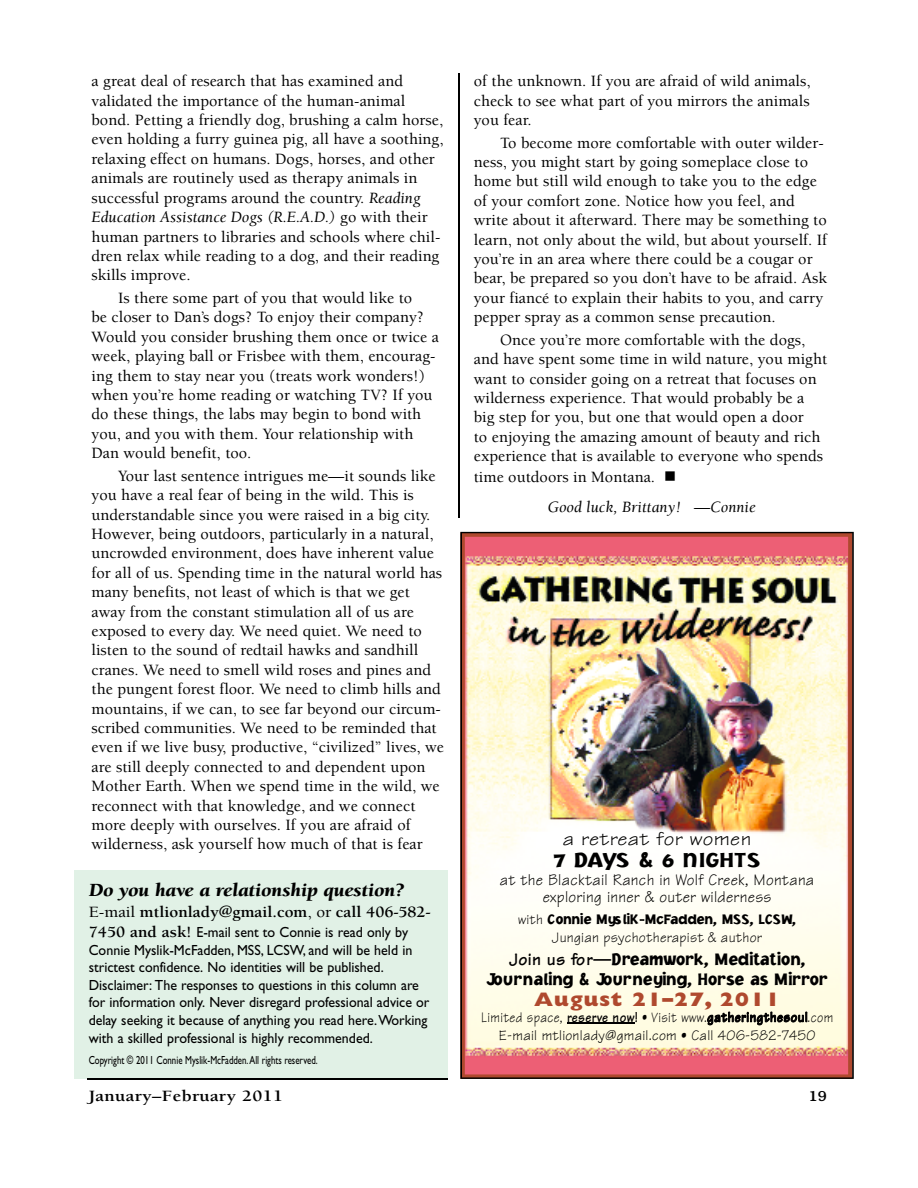
<style>
.page{position:relative;width:918px;height:1188px;background:#fff}
.page>*{position:absolute;margin:0;border:0;box-sizing:border-box;transform-origin:0 0}
.t1{font:900 21.3px "Jacoby ICG";letter-spacing:.015em;color:#000;scale:1.13 1}
.t2{font:19.65px "Tekton";letter-spacing:.015em;color:#000;scale:1.13 1}
.t3{font:800 19.65px "Gill Sans";letter-spacing:.04em;color:#af492e;scale:1.08 1}
.t4{font:italic 900 19.05px "Berkeley";color:#000;scale:1.05 1}
.t5{font:900 17.4px/19.8px "Jacoby ICG";letter-spacing:.015em;color:#000;text-align:center}
.t6{font:16.35px/17.4px "Tekton";letter-spacing:.02em;color:#000;text-align:center}
.t7{font:500 16.2px/19.4px "Berkeley";color:#000}
.t8{font:700 16.2px "Berkeley";color:#000;scale:1.05 1}
.t9{font:italic 16.2px "Berkeley";color:#000}
.t10{font:700 16.2px "Berkeley";letter-spacing:.02em;color:#000;scale:1.15 1}
.t11{font:14.7px/17.7px "Gill Sans";color:#000;scale:.95 1}
.t12{font:14.7px/17.9px "Tekton";letter-spacing:.02em;color:#000;text-align:center;scale:.89 1}
.t13{font:14.7px "Tekton";letter-spacing:.02em;color:#000}
.t14{font:500 14.7px "Bookman";color:#000}
.t15{font:900 14.55px "Jacoby ICG";letter-spacing:.015em;color:#000}
.t16{font:11.7px "Gill Sans";color:#000;scale:.75 1}
.s1{font-weight:400;font-style:italic}
.s2{font-weight:500}
.s3{font-family:"Berkeley";font-weight:700;font-size:16.2px}
.s4{font-family:"Tekton";font-weight:400}
.s5{font-family:"Tekton";font-weight:700;font-size:18px}
.s6{font-weight:700}
</style>
<div class="page">
<div style="left:74px;top:870px;width:373px;height:209px;background:#e1f1e6"></div>
<hr style="left:87px;top:1078px;width:360px;height:2px;background:#000">
<img style="left:460px;top:532px;width:394px;height:547px">
<svg style="left:567px;top:1023px;width:35px;height:1px"></svg>
<hr style="left:602px;top:1023px;width:33px;height:1px;background:#000">
<hr style="left:458px;top:73px;width:2px;height:445px;background:#000">
<p class="t7" style="left:92px;top:73px;width:354px">a great deal of research that has examined and validated the importance of the human-animal bond. Petting a friendly dog, brushing a calm horse, even holding a furry guinea pig, all have a soothing, relaxing effect on humans. Dogs, horses, and other animals are routinely used as therapy animals in successful programs around the country. <span class="s1">Reading Education Assistance Dogs (R.E.A.D.)</span> go with their human partners to libraries and schools where chil&shy;dren relax while reading to a dog, and their reading skills improve.</p>
<p class="t7" style="left:92px;top:290px;width:349px;text-indent:26px">Is there some part of you that would like to<br>be closer to Dan’s dogs? To enjoy their company?<br>Would you consider brushing them once or twice a week, playing ball or Frisbee with them, encourag&shy;ing them to stay near you (treats work wonders!) when you’re home reading or watching TV? If you do these things, the labs may begin to bond with you, and you with them. Your relationship with Dan would benefit, too.</p>
<p class="t7" style="left:92px;top:467px;width:354px;text-indent:26px">Your last sentence intrigues me—it sounds like you have a real fear of being in the wild. This is understandable since you were raised in a big city.<br>However, being outdoors, particularly in a natural, uncrowded environment, does have inherent value for all of us. Spending time in the natural world has many benefits, not least of which is that we get away from the constant stimulation all of us are exposed to every day. We need quiet. We need to listen to the sound of redtail hawks and sandhill cranes. We need to smell wild roses and pines and the pungent forest floor. We need to climb hills and mountains, if we can, to see far beyond our circum&shy;scribed communities. We need to be reminded that even if we live busy, productive, “civilized” lives, we are still deeply connected to and dependent upon Mother Earth. When we spend time in the wild, we reconnect with that knowledge, and we connect more deeply with ourselves. If you are afraid of wilderness, ask yourself how much of that is fear</p>
<p class="t4" style="left:89px;top:883px;width:302px">Do you have a relationship question?</p>
<p class="t8" style="left:89px;top:906px;width:327px"><span class="s2">E-mail</span> mtlionlady@gmail.com<span class="s2">, or</span> call 406-582-</p>
<p class="t11" style="left:89px;top:924px;width:360px"><span class="s3">7450 and ask!</span> E-mail sent to Connie is read only by Connie Myslik-McFadden, MSS, LCSW, and will be held in strictest confidence. No identities will be published.<br>Disclaimer: The responses to questions in this column are for information only. Never disregard professional advice or delay seeking it because of anything you read here.Working with a skilled professional is highly recommended.</p>
<p class="t16" style="left:89px;top:1056px;width:307px">Copyright © 2011 Connie Myslik-McFadden.All rights reserved.</p>
<p class="t7" style="left:474px;top:73px;width:338px;text-align:justify">of the unknown. If you are afraid of wild animals, check to see what part of you mirrors the animals you fear.</p>
<p class="t7" style="left:474px;top:134px;width:355px;text-indent:26px">To become more comfortable with outer wilder&shy;ness, you might start by going someplace close to home but still wild enough to take you to the edge of your comfort zone. Notice how you feel, and write about it afterward. There may be something to learn, not only about the wild, but about yourself. If you’re in an area where there could be a cougar or bear, be prepared so you don’t have to be afraid. Ask your fiancé to explain their habits to you, and carry pepper spray as a common sense precaution.</p>
<p class="t7" style="left:474px;top:332px;width:355px;text-indent:26px">Once you’re more comfortable with the dogs, and have spent some time in wild nature, you might want to consider going on a retreat that focuses on wilderness experience. That would probably be a big step for you, but one that would open a door<br>to enjoying the amazing amount of beauty and rich experience that is available to everyone who spends time outdoors in Montana. ■</p>
<p class="t9" style="left:548px;top:500px;width:209px">Good luck, Brittany! —Connie</p>
<p class="t2" style="left:563px;top:832px;width:168px">a re t reat for women</p>
<h1 class="t1" style="left:553px;top:850px;width:185px">7 DAYS &amp; 6 NIGHTS</h1>
<p class="t6" style="left:500px;top:873px;width:316px">at the Blacktail Ranch in Wolf Creek, Montana exploring inner &amp; outer wilderness</p>
<p class="t15" style="left:518px;top:912px;width:279px"><span class="s4">with</span> Connie Mys liK -M c Fa d den, MSS, LC S W,</p>
<p class="t13" style="left:552px;top:932px;width:212px">Jungian psychothera p is t &amp; author</p>
<p class="t5" style="left:487px;top:950px;width:343px"><span class="s5">Join us fo r—</span>D re a m work, Medita tio n ,<br>Jo u r n a ling &amp; Jo u r n e ying, Horse as Mirro r</p>
<p class="t3" style="left:534px;top:992px;width:229px">August 21–27, 2 0 1 1</p>
<p class="t12" style="left:481px;top:1010px;width:397px">Limited space, <span class="s6">re s e rve now!</span> • Visit www.<span class="s6">g a t h e r in g t h e s o u l</span>.c o m<br>E-mail mtlionlady@gmail.com • Call 406-582-7450</p>
<p class="t10" style="left:89px;top:1089px;width:170px">Ja n u a ry – F e b ru a ry 2011</p>
<p class="t14" style="left:809px;top:1091px;width:19px">19</p>
</div>
